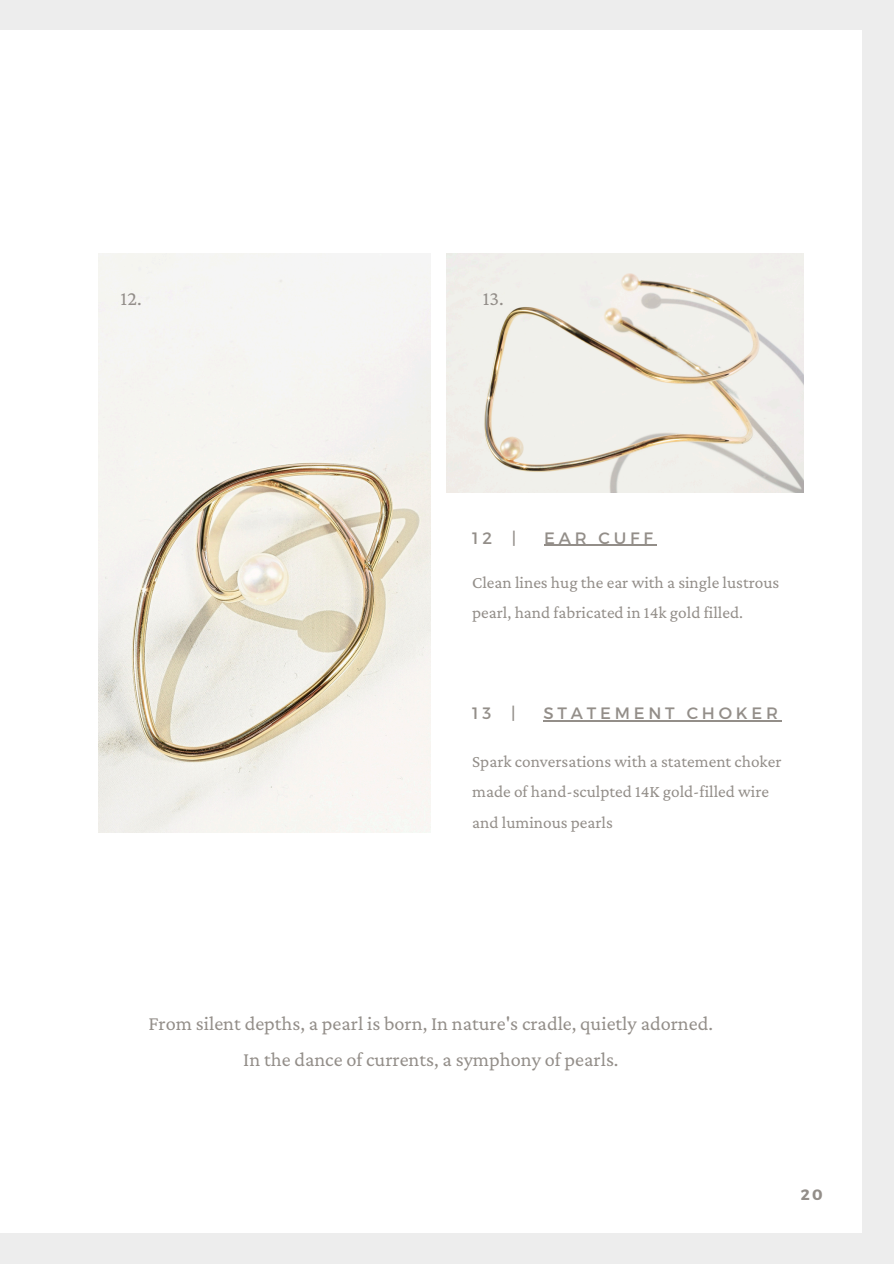
<style>
.page{position:relative;width:894px;height:1264px;background:#fff}
.page>*{position:absolute;margin:0;border:0;box-sizing:border-box;transform-origin:0 0}
.t1{font:20.25px/36px "Crimson Pro";color:#938e89;text-align:center}
.t2{font:17.25px/30.3px "Crimson Pro";color:#938e89}
.t3{font:16.5px "Montserrat";letter-spacing:.23em;color:#938e89}
.t4{font:700 15px "Montserrat";color:#938e89}
</style>
<div class="page">
<div style="left:0;top:0;width:893px;height:1263px;background:#ededed"></div>
<div style="left:0;top:30px;width:860px;height:1202px;background:#fff"></div>
<img style="left:99px;top:254px;width:331px;height:578px">
<img style="left:446px;top:254px;width:357px;height:238px">
<hr style="left:544px;top:545px;width:112px;height:1px;background:#938e89">
<hr style="left:543px;top:720px;width:238px;height:1px;background:#938e89">
<h1 class="t1" style="left:121px;top:280px;width:22px">12.</h1>
<p class="t1" style="left:483px;top:280px;width:22px">13.</p>
<p class="t3" style="left:472px;top:527px;width:46px">12 |</p>
<p class="t3" style="left:544px;top:527px;width:110px">EAR CUFF</p>
<h2 class="t2" style="left:472px;top:566px;width:308px">Clean lines hug the ear with a single lustrous pearl, hand fabricated in 14k gold filled.</h2>
<h1 class="t3" style="left:472px;top:702px;width:45px">13 |</h1>
<h1 class="t3" style="left:543px;top:702px;width:236px">STATEMENT CHOKER</h1>
<p class="t2" style="left:472px;top:745px;width:311px">Spark conversations with a statement choker made of hand-sculpted 14K gold-filled wire and luminous pearls</p>
<h2 class="t1" style="left:148px;top:1005px;width:566px">From silent depths, a pearl is born, In nature's cradle, quietly adorned.<br>In the dance of currents, a symphony of pearls.</h2>
<p class="t4" style="left:800px;top:1185px;width:23px">20</p>
</div>
